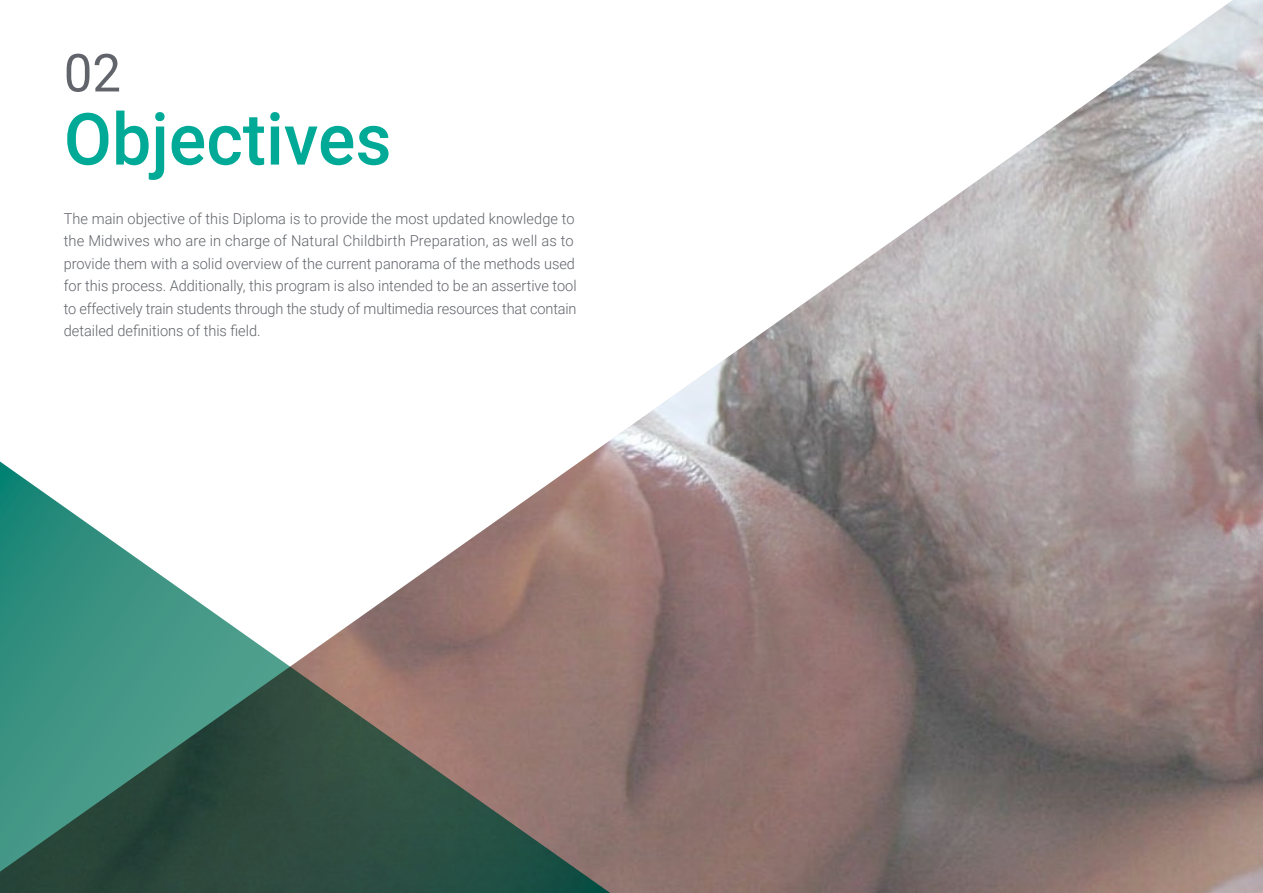
<style>
.page{position:relative;width:1263px;height:893px;background:#fff}
.page>*{position:absolute;margin:0;border:0;box-sizing:border-box;transform-origin:0 0}
.t1{font:500 72px "Roboto";color:#00aa97}
.t2{font:52.5px "Roboto";color:#61646a}
.t3{font:300 15px/22.5px "Roboto";color:#61646a}
</style>
<div class="page">
<img style="left:602px;top:0;width:661px;height:893px">
<svg style="left:0;top:446px;width:640px;height:447px"></svg>
<h2 class="t2" style="left:64px;top:36px;width:59px">02</h2>
<h1 class="t1" style="left:64px;top:89px;width:329px">Objectives</h1>
<p class="t3" style="left:64px;top:207px;width:514px">The main objective of this Diploma is to provide the most updated knowledge to the Midwives who are in charge of Natural Childbirth Preparation, as well as to provide them with a solid overview of the current panorama of the methods used for this process. Additionally, this program is also intended to be an assertive tool to effectively train students through the study of multimedia resources that contain detailed definitions of this field.</p>
</div>
